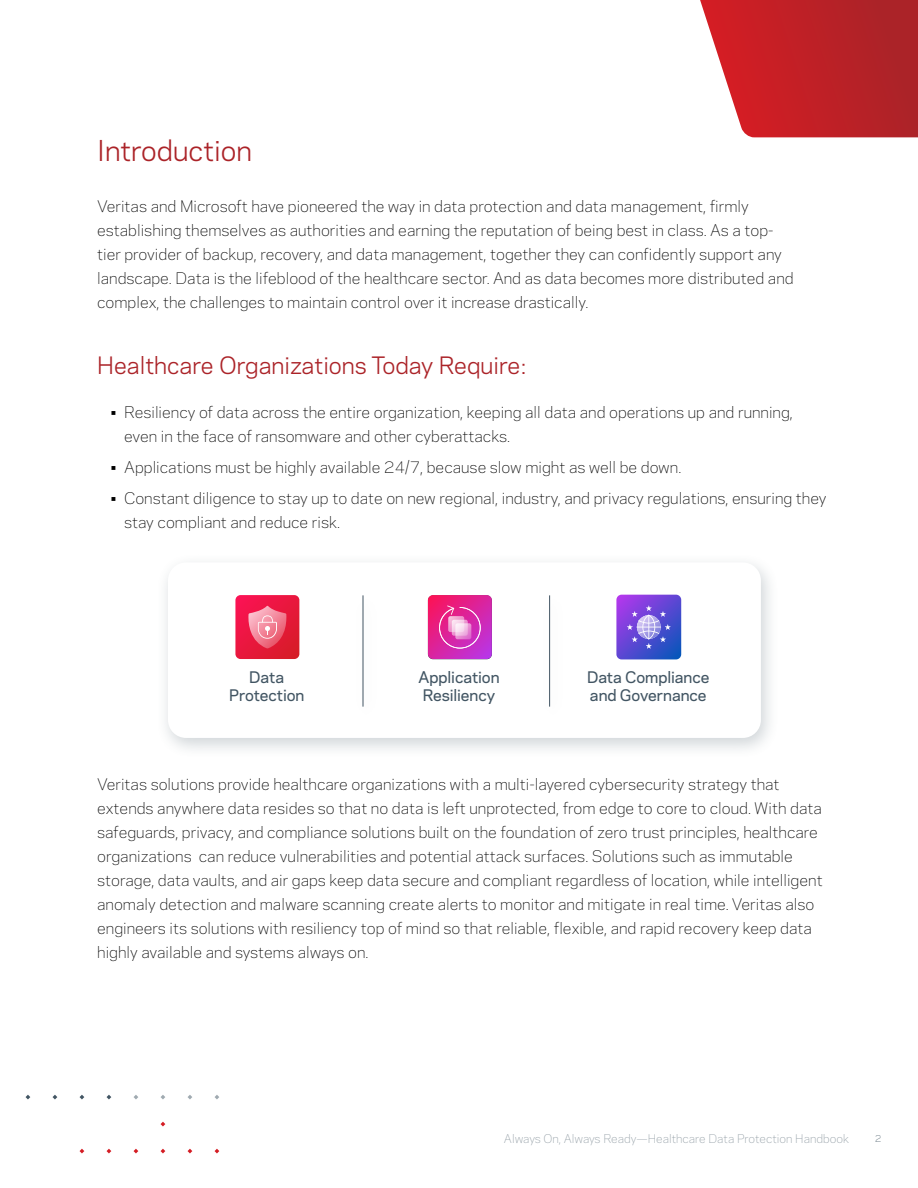
<style>
.page{position:relative;width:918px;height:1188px;background:#fff}
.page>*{position:absolute;margin:0;border:0;box-sizing:border-box;transform-origin:0 0}
.Section_start_headli{font:27px "Polaris";color:#ab2328}
.Larger_body_copy{font:22.5px "Polaris";color:#ab2328}
.Body_Copy{font:300 15px/24px "Polaris";color:#000}
.Larger_body_copy-2{font:300 15px/24px "Polaris";color:#000}
.Call_Out_Box{font:500 15px/18px "Polaris";letter-spacing:-.005em;color:#425563}
.Body_copy{font:300 11.25px "Polaris";color:#8e99a1}
.Body_Copy-2{font:300 9px "Polaris";color:#425563}
</style>
<div class="page">
<svg style="left:700px;top:0;width:218px;height:137px;background:#c4373c"></svg>
<svg style="left:215px;top:1149px;width:4px;height:4px"></svg>
<svg style="left:188px;top:1149px;width:4px;height:4px"></svg>
<svg style="left:161px;top:1149px;width:4px;height:4px"></svg>
<svg style="left:134px;top:1149px;width:4px;height:4px"></svg>
<svg style="left:107px;top:1149px;width:4px;height:4px"></svg>
<svg style="left:80px;top:1149px;width:4px;height:4px"></svg>
<svg style="left:161px;top:1122px;width:4px;height:4px"></svg>
<svg style="left:215px;top:1095px;width:4px;height:4px"></svg>
<svg style="left:188px;top:1095px;width:4px;height:4px"></svg>
<svg style="left:161px;top:1095px;width:4px;height:4px"></svg>
<svg style="left:134px;top:1095px;width:4px;height:4px"></svg>
<svg style="left:107px;top:1095px;width:4px;height:4px"></svg>
<svg style="left:80px;top:1095px;width:4px;height:4px"></svg>
<svg style="left:53px;top:1095px;width:4px;height:4px"></svg>
<svg style="left:26px;top:1095px;width:4px;height:4px"></svg>
<div style="left:156px;top:553px;width:624px;height:206px;background:#425563;opacity:.25"></div>
<div style="left:168px;top:562px;width:593px;height:176px;background:#fff;border-radius:18px"></div>
<div style="left:235px;top:595px;width:64px;height:64px;background:linear-gradient(to right,#f3154a,#de1a31);border-radius:5px"></div>
<svg style="left:248px;top:606px;width:38px;height:43px;background:#ef6c83"></svg>
<svg style="left:428px;top:595px;width:64px;height:64px;background:#d8249e"></svg>
<svg style="left:439px;top:605px;width:42px;height:44px"></svg>
<svg style="left:452px;top:620px;width:16px;height:16px"></svg>
<svg style="left:448px;top:616px;width:16px;height:16px"></svg>
<svg style="left:455px;top:623px;width:16px;height:16px"></svg>
<svg style="left:616px;top:595px;width:65px;height:64px;background:#6d59d7"></svg>
<hr style="left:363px;top:595px;width:1px;height:112px;background:#425563">
<hr style="left:549px;top:595px;width:1px;height:112px;background:#425563">
<p class="Section_start_headli" style="left:97px;top:131px;width:156px">Introduction</p>
<p class="Larger_body_copy-2" style="left:97px;top:194px;width:698px">Veritas and Microsoft have pioneered the way in data protection and data management, firmly establishing themselves as authorities and earning the reputation of being best in class. As a top&shy;tier provider of backup, recovery, and data management, together they can confidently support any landscape. Data is the lifeblood of the healthcare sector. And as data becomes more distributed and complex, the challenges to maintain control over it increase drastically.</p>
<p class="Larger_body_copy" style="left:97px;top:349px;width:431px">Healthcare Organizations Today Require:</p>
<p class="Body_Copy" style="left:124px;top:400px;width:670px;text-indent:-14px">• Resiliency of data across the entire organization, keeping all data and operations up and running, even in the face of ransomware and other cyberattacks.</p>
<p class="Body_Copy" style="left:111px;top:455px;width:572px">• Applications must be highly available 24/7, because slow might as well be down.</p>
<p class="Body_Copy" style="left:124px;top:485px;width:704px;text-indent:-14px">• Constant diligence to stay up to date on new regional, industry, and privacy regulations, ensuring they stay compliant and reduce risk.</p>
<p class="Call_Out_Box" style="left:229px;top:667px;width:77px;text-align:center">Data<br>Protection</p>
<p class="Call_Out_Box" style="left:418px;top:667px;width:83px">Application<br>Resiliency</p>
<p class="Call_Out_Box" style="left:587px;top:667px;width:124px">Data Compliance and Governance</p>
<p class="Body_Copy" style="left:97px;top:772px;width:727px">Veritas solutions provide healthcare organizations with a multi-layered cybersecurity strategy that extends anywhere data resides so that no data is left unprotected, from edge to core to cloud. With data safeguards, privacy, and compliance solutions built on the foundation of zero trust principles, healthcare organizations can reduce vulnerabilities and potential attack surfaces. Solutions such as immutable storage, data vaults, and air gaps keep data secure and compliant regardless of location, while intelligent anomaly detection and malware scanning create alerts to monitor and mitigate in real time. Veritas also engineers its solutions with resiliency top of mind so that reliable, flexible, and rapid recovery keep data highly available and systems always on.</p>
<p class="Body_copy" style="left:504px;top:1130px;width:347px">Always On, Always Ready—Healthcare Data Protection Handbook</p>
<p class="Body_Copy-2" style="left:875px;top:1132px;width:8px">2</p>
</div>
